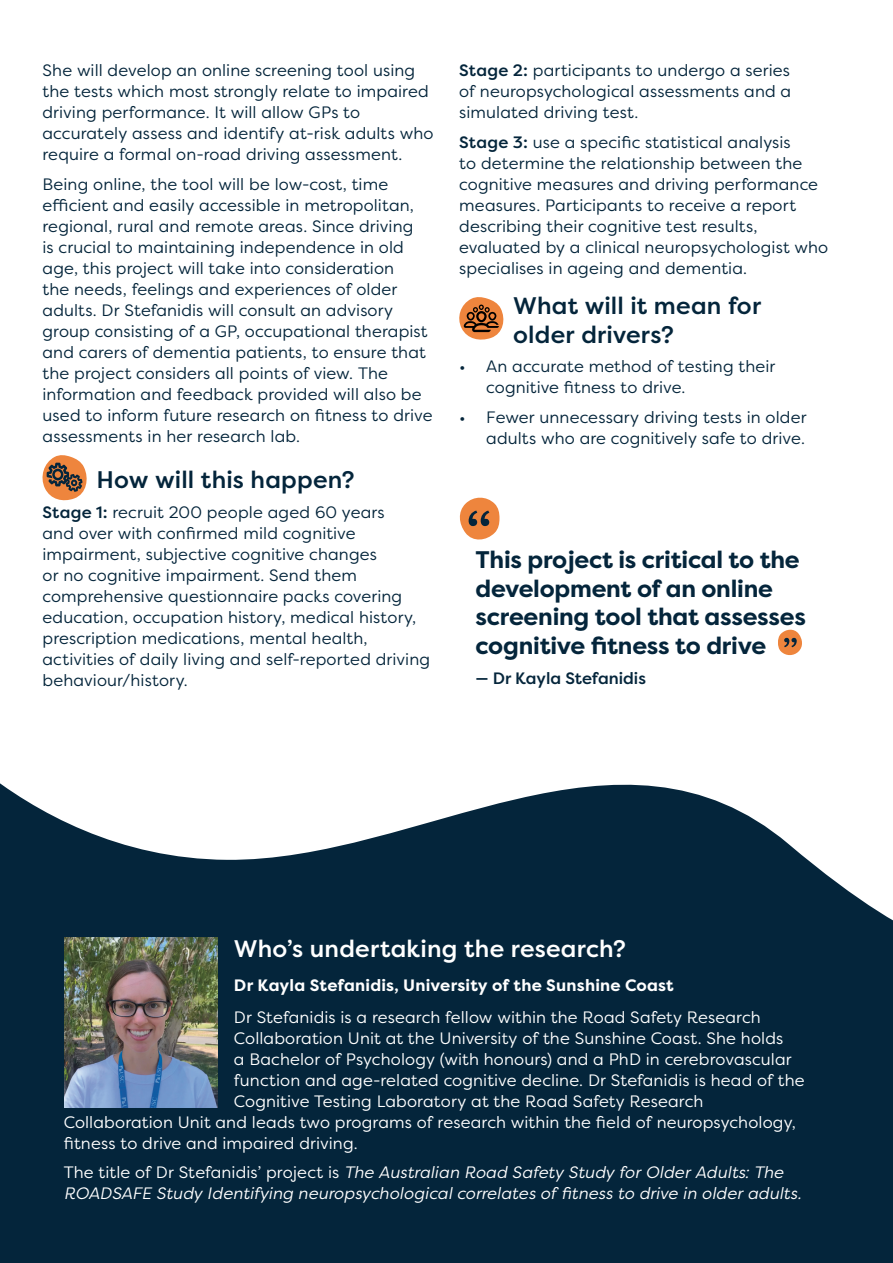
<style>
.page{position:relative;width:893px;height:1263px;background:#fff}
.page>*{position:absolute;margin:0;border:0;box-sizing:border-box;transform-origin:0 0}
.t1{font:700 24px/28.5px "Filson Pro";letter-spacing:-.01em;color:#04253b}
.t2{font:500 24px/28.5px "Filson Pro";letter-spacing:.005em;color:#04253b}
.t3{font:500 24px "Filson Pro";letter-spacing:.01em;color:#fff}
.t4{font:16.5px/21px "Filson Pro";letter-spacing:.01em;color:#04253b}
.t5{font:16.5px "Filson Pro";letter-spacing:.005em;color:#fff}
.t6{font:italic 16.5px/21px "Filson Pro";letter-spacing:.01em;color:#fff}
.t7{font:700 16.5px "Filson Pro";letter-spacing:.01em;color:#fff}
.t8{font:500 16.5px "Filson Pro";color:#04253b}
.s1{font-weight:500}
.s2{font-style:normal}
</style>
<div class="page">
<svg style="left:42px;top:455px;width:45px;height:46px"></svg>
<svg style="left:459px;top:297px;width:45px;height:43px"></svg>
<svg style="left:0;top:783px;width:893px;height:480px;background:#1d3b4f"></svg>
<img style="left:65px;top:938px;width:153px;height:170px">
<svg style="left:459px;top:497px;width:40px;height:43px"></svg>
<svg style="left:778px;top:630px;width:24px;height:25px"></svg>
<p class="t4" style="left:43px;top:59px;width:392px">She will develop an online screening tool using the tests which most strongly relate to impaired driving performance. It will allow GPs to accurately assess and identify at-risk adults who require a formal on-road driving assessment.</p>
<p class="t4" style="left:43px;top:173px;width:392px">Being online, the tool will be low-cost, time efficient and easily accessible in metropolitan, regional, rural and remote areas. Since driving<br>is crucial to maintaining independence in old age, this project will take into consideration<br>the needs, feelings and experiences of older adults. Dr Stefanidis will consult an advisory group consisting of a GP, occupational therapist and carers of dementia patients, to ensure that the project considers all points of view. The information and feedback provided will also be used to inform future research on fitness to drive assessments in her research lab.</p>
<h1 class="t2" style="left:97px;top:465px;width:260px">How will this happen?</h1>
<p class="t4" style="left:43px;top:501px;width:389px"><span class="s1">Stage 1:</span> recruit 200 people aged 60 years<br>and over with confirmed mild cognitive impairment, subjective cognitive changes<br>or no cognitive impairment. Send them comprehensive questionnaire packs covering education, occupation history, medical history, prescription medications, mental health, activities of daily living and self-reported driving behaviour/history.</p>
<p class="t4" style="left:459px;top:59px;width:333px;text-align:justify"><span class="s1">Stage 2:</span> participants to undergo a series of neuropsychological assessments and a simulated driving test.</p>
<p class="t4" style="left:459px;top:131px;width:371px"><span class="s1">Stage 3:</span> use a specific statistical analysis<br>to determine the relationship between the cognitive measures and driving performance measures. Participants to receive a report describing their cognitive test results, evaluated by a clinical neuropsychologist who specialises in ageing and dementia.</p>
<h1 class="t2" style="left:513px;top:291px;width:249px">What will it mean for older drivers?</h1>
<p class="t4" style="left:486px;top:355px;width:291px;text-indent:-27px">• An accurate method of testing their cognitive fitness to drive.</p>
<p class="t4" style="left:459px;top:406px;width:349px;text-align:right">• Fewer unnecessary driving tests in older adults who are cognitively safe to drive.</p>
<h1 class="t1" style="left:476px;top:546px;width:332px">This project is critical to the development of an online screening tool that assesses cognitive fitness to drive</h1>
<p class="t8" style="left:476px;top:666px;width:172px">— Dr Kayla Stefanidis</p>
<h1 class="t3" style="left:234px;top:932px;width:394px">Who’s undertaking the research?</h1>
<p class="t7" style="left:234px;top:975px;width:441px">Dr Kayla Stefanidis, University of the Sunshine Coast</p>
<p class="t5" style="left:234px;top:1006px;width:528px">Dr Stefanidis is a research fellow within the Road Safety Research</p>
<p class="t5" style="left:234px;top:1027px;width:551px">Collaboration Unit at the University of the Sunshine Coast. She holds</p>
<p class="t5" style="left:234px;top:1048px;width:559px">a Bachelor of Psychology (with honours) and a PhD in cerebrovascular</p>
<p class="t5" style="left:234px;top:1069px;width:572px">function and age-related cognitive decline. Dr Stefanidis is head of the</p>
<p class="t5" style="left:234px;top:1090px;width:471px">Cognitive Testing Laboratory at the Road Safety Research</p>
<p class="t5" style="left:64px;top:1111px;width:734px">Collaboration Unit and leads two programs of research within the field of neuropsychology,</p>
<p class="t5" style="left:64px;top:1132px;width:296px">fitness to drive and impaired driving.</p>
<p class="t6" style="left:64px;top:1161px;width:739px"><span class="s2">The title of Dr Stefanidis’ project is</span> The Australian Road Safety Study for Older Adults: The<br>ROADSAFE Study Identifying neuropsychological correlates of fitness to drive in older adults.</p>
</div>
